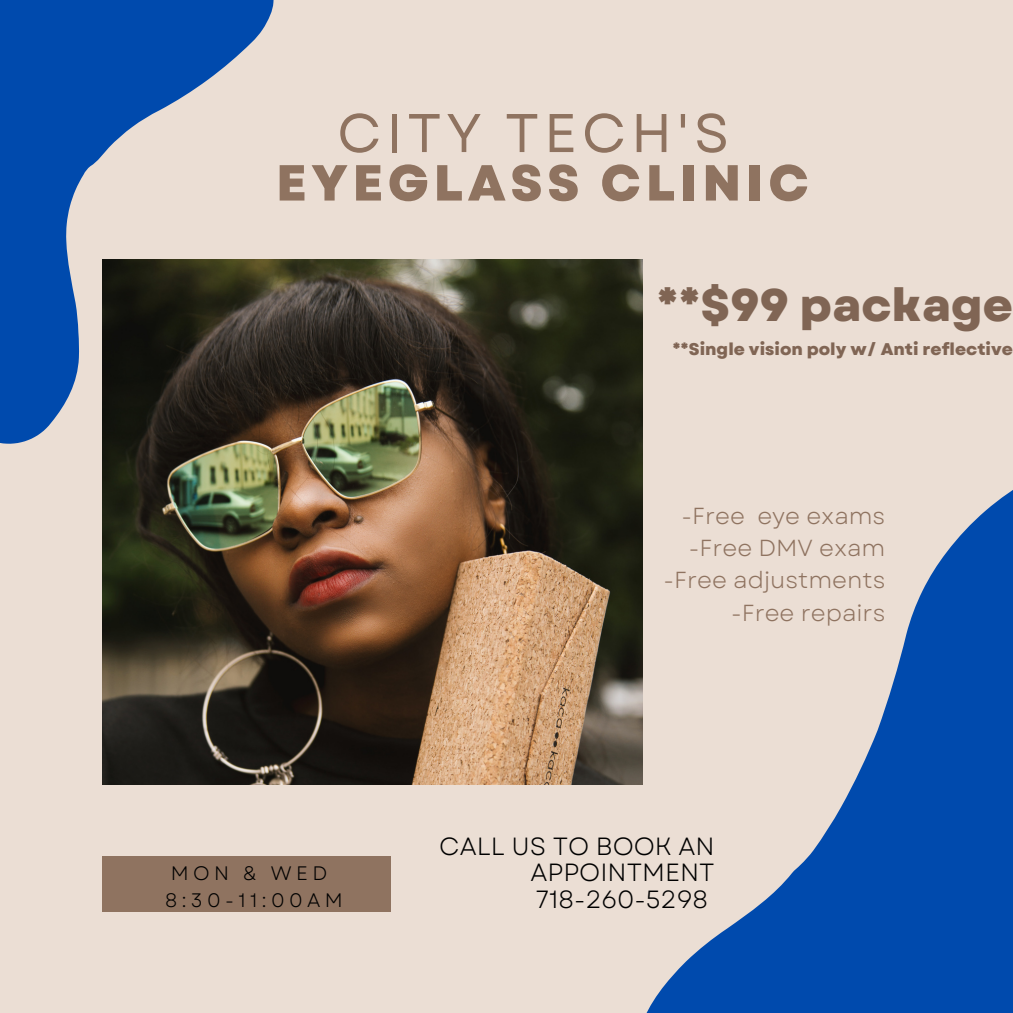
<style>
.page{position:relative;width:1013px;height:1013px;background:#fff}
.page>*{position:absolute;margin:0;border:0;box-sizing:border-box;transform-origin:0 0}
.t1{font:54.38px "Garet";letter-spacing:.09em;color:#8f7360}
.t2{font:800 50.5px "Garet";letter-spacing:.09em;color:#8f7360}
.t3{font:800 45.62px "Garet";color:#806554}
.t4{font:24.88px "Garet";color:#000}
.t5{font:23.12px/32px "Garet";color:#8f7360;text-align:right}
.t6{font:19.5px "Garet";letter-spacing:.23em;color:#000}
.t7{font:800 16.88px "Garet";color:#806554}
</style>
<div class="page">
<div style="left:0;top:0;width:1012px;height:1012px;background:#ebded4"></div>
<div style="left:102px;top:856px;width:289px;height:55px;background:#8f7360"></div>
<svg style="left:0;top:0;width:406px;height:444px"></svg>
<img style="left:102px;top:260px;width:540px;height:524px">
<svg style="left:561px;top:374px;width:451px;height:638px"></svg>
<p class="t1" style="left:337px;top:94px;width:393px">CITY TECH'S</p>
<p class="t2" style="left:276px;top:146px;width:534px">EYEGLASS CLINIC</p>
<p class="t3" style="left:656px;top:272px;width:358px">**$99 package</p>
<p class="t7" style="left:672px;top:337px;width:342px">**Single vision poly w/ Anti reflective</p>
<p class="t5" style="left:663px;top:500px;width:223px">-Free eye exams -Free DMV exam -Free adjustments -Free repairs</p>
<p class="t4" style="left:439px;top:828px;width:277px">CALL US TO BOOK AN</p>
<p class="t6" style="left:171px;top:858px;width:158px">MON &amp; WED</p>
<p class="t4" style="left:530px;top:854px;width:186px">APPOINTMENT</p>
<p class="t6" style="left:165px;top:885px;width:179px">8:30-11:00AM</p>
<p class="t4" style="left:536px;top:881px;width:174px">718-260-5298</p>
</div>
